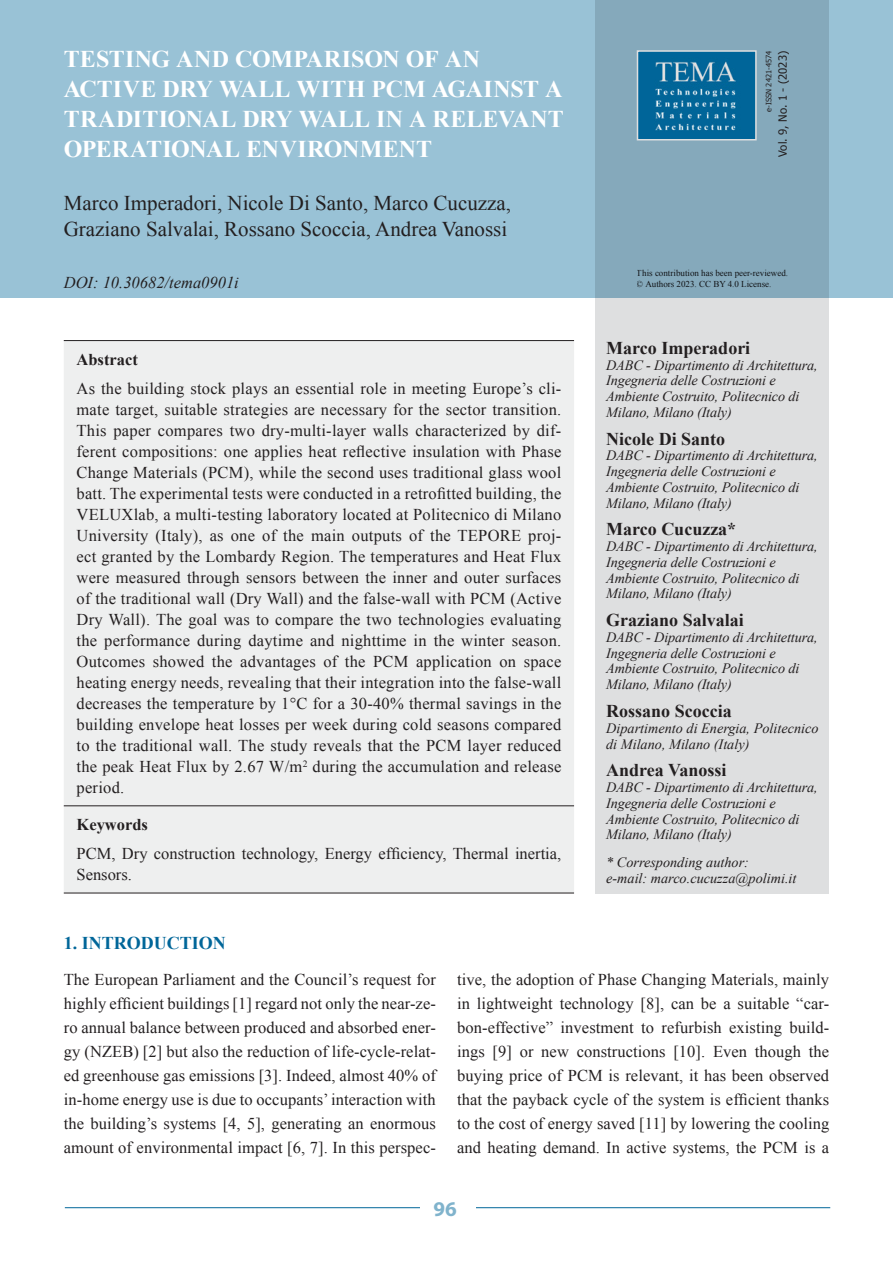
<style>
.page{position:relative;width:893px;height:1263px;background:#fff}
.page>*{position:absolute;margin:0;border:0;box-sizing:border-box;transform-origin:0 0}
.TITOLO_ARTICOLO{font:700 24px/30px "Times New Roman";color:#fff}
.FIRME{font:21px/25.5px "Times New Roman";color:#231f20}
.t1{font:700 21px "Myriad Pro";color:#80b3cc}
.AUTORI{font:700 18px "Times New Roman";color:#231f20}
.TITOLO_1_Livello{font:700 18px "Times New Roman";color:#069}
.TESTO_ABSTRACT{font:16.5px/21px "Times New Roman";color:#231f20;text-align:justify}
.TESTO_noRIENTRO{font:16.5px/24px "Times New Roman";letter-spacing:.005em;color:#231f20;text-align:justify}
.DOI{font:italic 16.5px "Times New Roman";color:#231f20}
.HIGHLIGHTS{font:700 16.5px "Times New Roman";color:#231f20}
.REFERENZE_AUTORI{font:italic 14.25px/15.8px "Times New Roman";letter-spacing:-.01em;color:#231f20}
.t2{font:11.25px "Tahoma";color:#231f20}
.t3{font:9px/10.8px "Times New Roman";color:#231f20}
.t4{font:7.5px "Tahoma";color:#231f20}
</style>
<div class="page">
<div style="left:0;top:0;width:893px;height:298px;background:#99c2d6"></div>
<svg style="left:595px;top:0;width:234px;height:893px;background:#c3ced5"></svg>
<img style="left:640px;top:53px;width:114px;height:84px">
<div style="left:637px;top:50px;width:120px;height:90px;border:2px solid #dedfe0"></div>
<hr style="left:65px;top:1207px;width:765px;height:1px;background:#069">
<div style="left:420px;top:1195px;width:55px;height:25px;background:#fff"></div>
<div style="left:64px;top:341px;width:510px;height:552px;background:#eeefef"></div>
<hr style="left:64px;top:340px;width:510px;height:1px;background:#231f20">
<hr style="left:64px;top:805px;width:510px;height:1px;background:#231f20">
<hr style="left:64px;top:893px;width:510px;height:1px;background:#231f20">
<p class="TITOLO_ARTICOLO" style="left:64px;top:44px;width:502px">TESTING AND COMPARISON OF AN<br>ACTIVE DRY WALL WITH PCM AGAINST A<br>TRADITIONAL DRY WALL IN A RELEVANT<br>OPERATIONAL ENVIRONMENT</p>
<p class="FIRME" style="left:64px;top:190px;width:449px">Marco Imperadori, Nicole Di Santo, Marco Cucuzza,<br>Graziano Salvalai, Rossano Scoccia, Andrea Vanossi</p>
<p class="DOI" style="left:64px;top:271px;width:177px">DOI: 10.30682/tema0901i</p>
<p class="HIGHLIGHTS" style="left:77px;top:348px;width:63px">Abstract</p>
<p class="TESTO_ABSTRACT" style="left:77px;top:378px;width:486px">As the building stock plays an essential role in meeting Europe’s cli&shy;mate target, suitable strategies are necessary for the sector transition.<br>This paper compares two dry-multi-layer walls characterized by dif&shy;ferent compositions: one applies heat reflective insulation with Phase Change Materials (PCM), while the second uses traditional glass wool batt. The experimental tests were conducted in a retrofitted building, the VELUXlab, a multi-testing laboratory located at Politecnico di Milano University (Italy), as one of the main outputs of the TEPORE proj&shy;ect granted by the Lombardy Region. The temperatures and Heat Flux were measured through sensors between the inner and outer surfaces of the traditional wall (Dry Wall) and the false-wall with PCM (Active Dry Wall). The goal was to compare the two technologies evaluating the performance during daytime and nighttime in the winter season.<br>Outcomes showed the advantages of the PCM application on space heating energy needs, revealing that their integration into the false-wall decreases the temperature by 1°C for a 30-40% thermal savings in the building envelope heat losses per week during cold seasons compared to the traditional wall. The study reveals that the PCM layer reduced the peak Heat Flux by 2.67 W/m<sup>2</sup> during the accumulation and release period.</p>
<p class="HIGHLIGHTS" style="left:77px;top:813px;width:73px">Keywords</p>
<p class="TESTO_ABSTRACT" style="left:77px;top:843px;width:486px">PCM, Dry construction technology, Energy efficiency, Thermal inertia,<br>Sensors.</p>
<p class="t4" style="left:764px;top:111px;width:62px;rotate:-90deg">e-ISSN 2421-4574</p>
<p class="t2" style="left:775px;top:157px;width:107px;rotate:-90deg">Vol. 9, No. 1 - (2023)</p>
<p class="t3" style="left:637px;top:268px;width:153px">This contribution has been peer-reviewed. © Authors 2023. CC BY 4.0 License.</p>
<p class="AUTORI" style="left:606px;top:335px;width:146px">Marco Imperadori</p>
<p class="REFERENZE_AUTORI" style="left:606px;top:357px;width:213px">DABC - Dipartimento di Architettura,<br>Ingegneria delle Costruzioni e<br>Ambiente Costruito, Politecnico di<br>Milano, Milano (Italy)</p>
<p class="AUTORI" style="left:606px;top:426px;width:120px">Nicole Di Santo</p>
<p class="REFERENZE_AUTORI" style="left:606px;top:447px;width:213px">DABC - Dipartimento di Architettura,<br>Ingegneria delle Costruzioni e<br>Ambiente Costruito, Politecnico di<br>Milano, Milano (Italy)</p>
<p class="AUTORI" style="left:606px;top:517px;width:132px">Marco Cucuzza*</p>
<p class="REFERENZE_AUTORI" style="left:606px;top:538px;width:213px">DABC - Dipartimento di Architettura,<br>Ingegneria delle Costruzioni e<br>Ambiente Costruito, Politecnico di<br>Milano, Milano (Italy)</p>
<p class="AUTORI" style="left:606px;top:608px;width:139px">Graziano Salvalai</p>
<p class="REFERENZE_AUTORI" style="left:606px;top:629px;width:213px">DABC - Dipartimento di Architettura,<br>Ingegneria delle Costruzioni e<br>Ambiente Costruito, Politecnico di<br>Milano, Milano (Italy)</p>
<p class="AUTORI" style="left:606px;top:698px;width:127px">Rossano Scoccia</p>
<p class="REFERENZE_AUTORI" style="left:606px;top:720px;width:214px">Dipartimento di Energia, Politecnico di Milano, Milano (Italy)</p>
<p class="AUTORI" style="left:606px;top:758px;width:122px">Andrea Vanossi</p>
<p class="REFERENZE_AUTORI" style="left:606px;top:779px;width:213px">DABC - Dipartimento di Architettura,<br>Ingegneria delle Costruzioni e<br>Ambiente Costruito, Politecnico di<br>Milano, Milano (Italy)</p>
<p class="REFERENZE_AUTORI" style="left:606px;top:854px;width:144px">* Corresponding author:</p>
<p class="REFERENZE_AUTORI" style="left:606px;top:870px;width:192px">e-mail: marco.cucuzza@polimi.it</p>
<p class="TITOLO_1_Livello" style="left:64px;top:930px;width:163px">1. INTRODUCTION</p>
<p class="TESTO_noRIENTRO" style="left:64px;top:967px;width:374px">The European Parliament and the Council’s request for highly efficient buildings [1] regard not only the near-ze&shy;ro annual balance between produced and absorbed ener&shy;gy (NZEB) [2] but also the reduction of life-cycle-relat&shy;ed greenhouse gas emissions [3]. Indeed, almost 40% of in-home energy use is due to occupants’ interaction with the building’s systems [4, 5], generating an enormous amount of environmental impact [6, 7]. In this perspec-</p>
<p class="TESTO_noRIENTRO" style="left:457px;top:967px;width:374px">tive, the adoption of Phase Changing Materials, mainly in lightweight technology [8], can be a suitable “car&shy;bon-effective” investment to refurbish existing build&shy;ings [9] or new constructions [10]. Even though the buying price of PCM is relevant, it has been observed that the payback cycle of the system is efficient thanks to the cost of energy saved [11] by lowering the cooling and heating demand. In active systems, the PCM is a</p>
<p class="t1" style="left:434px;top:1195px;width:25px">96</p>
</div>
